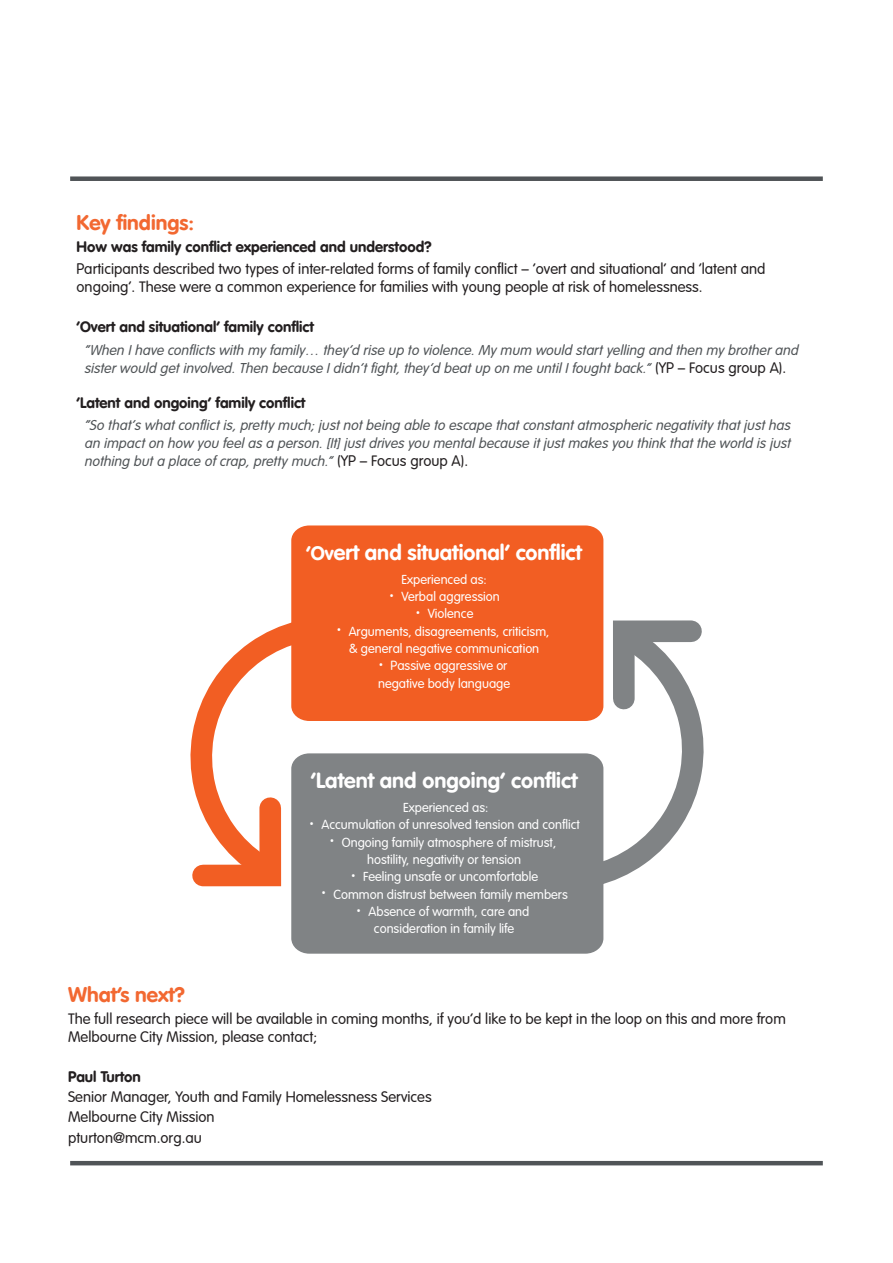
<style>
.page{position:relative;width:893px;height:1263px;background:#fff}
.page>*{position:absolute;margin:0;border:0;box-sizing:border-box;transform-origin:0 0}
.t1{font:700 21.6px "VAG Rounded Std";color:#fff}
.t2{font:700 21px "VAG Rounded Std";color:#f26831}
.t3{font:italic 300 15px/18px "VAG Rundschrift D";letter-spacing:.01em;color:#505457}
.t4{font:300 15px/18px "VAG Rounded Std";color:#231f20}
.t5{font:700 15px "VAG Rounded Std";color:#231f20}
.t6{font:300 12.9px/17.2px "VAG Rounded Std";color:#fff;text-align:center}
.s1{font-family:"VAG Rounded Std";font-style:normal;color:#231f20}
.s2{font-size:19.5px}
</style>
<div class="page">
<div style="left:70px;top:176px;width:753px;height:5px;background:#505457"></div>
<svg style="left:603px;top:610px;width:101px;height:291px"></svg>
<svg style="left:190px;top:622px;width:101px;height:265px"></svg>
<div style="left:291px;top:753px;width:312px;height:201px;background:#808385"></div>
<div style="left:291px;top:525px;width:312px;height:196px;background:#f25e23"></div>
<hr style="left:70px;top:1161px;width:753px;height:4px;background:#505457">
<h2 class="t2" style="left:77px;top:213px;width:119px">Key findings:</h2>
<p class="t5" style="left:77px;top:240px;width:356px">How was family conflict experienced and understood?</p>
<p class="t4" style="left:77px;top:261px;width:690px">Participants described two types of inter-related forms of family conflict – ‘overt and situational’ and ‘latent and ongoing’. These were a common experience for families with young people at risk of homelessness.</p>
<p class="t5" style="left:77px;top:321px;width:239px">‘Overt and situational’ family conflict</p>
<p class="t3" style="left:85px;top:340px;width:715px">“When I have conflicts with my family… they’d rise up to violence. My mum would start yelling and then my brother and sister would get involved. Then because I didn’t fight, they’d beat up on me until I fought back.” <span class="s1">(YP – Focus group A).</span></p>
<p class="t5" style="left:77px;top:396px;width:230px">‘Latent and ongoing’ family conflict</p>
<p class="t3" style="left:85px;top:415px;width:707px;text-align:justify">“So that’s what conflict is, pretty much; just not being able to escape that constant atmospheric negativity that just has an impact on how you feel as a person. [It] just drives you mental because it just makes you think that the world is just nothing but a place of crap, pretty much.” <span class="s1">(YP – Focus group A).</span></p>
<h1 class="t1" style="left:306px;top:543px;width:277px"><span class="s2">‘Ov</span>ert and situational’ conflict</h1>
<p class="t6" style="left:336px;top:572px;width:215px">Experienced as:<br><sup>.</sup> Verbal aggression<br><sup>.</sup> Violence<br><sup>.</sup> Arguments, disagreements, criticism, &amp; general negative communication<br><sup>.</sup> Passive aggressive or<br>negative body language</p>
<h1 class="t1" style="left:311px;top:772px;width:268px">‘Latent and ongoing’ conflict</h1>
<p class="t6" style="left:308px;top:800px;width:273px">Experienced as:<br><sup>.</sup> Accumulation of unresolved tension and conflict <sup>.</sup> Ongoing family atmosphere of mistrust, hostility, negativity or tension<br><sup>.</sup> Feeling unsafe or uncomfortable<br><sup>.</sup> Common distrust between family members<br><sup>.</sup> Absence of warmth, care and<br>consideration in family life</p>
<h2 class="t2" style="left:68px;top:985px;width:118px">What’s next?</h2>
<p class="t4" style="left:68px;top:1011px;width:719px">The full research piece will be available in coming months, if you’d like to be kept in the loop on this and more from<br>Melbourne City Mission, please contact;</p>
<p class="t5" style="left:68px;top:1071px;width:74px">Paul Turton</p>
<p class="t4" style="left:68px;top:1088px;width:365px;line-height:20.1px">Senior Manager, Youth and Family Homelessness Services<br>Melbourne City Mission<br>pturton@mcm.org.au</p>
</div>
